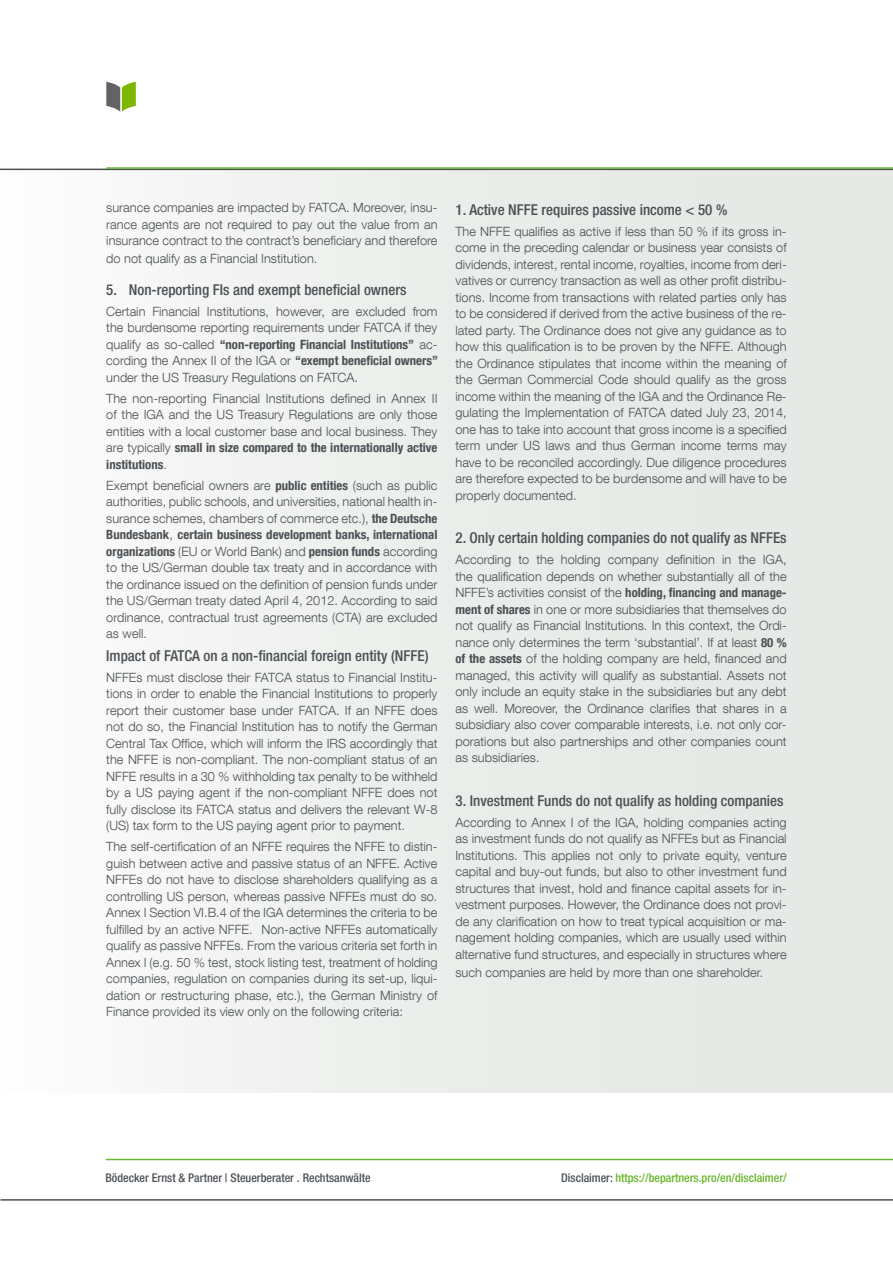
<style>
.page{position:relative;width:893px;height:1263px;background:#fff}
.page>*{position:absolute;margin:0;border:0;box-sizing:border-box;transform-origin:0 0}
.t1{font:500 condensed 15px "Helvetica Neue LT Com";color:#4b5055}
.t2{font:300 12.75px/16.5px "Helvetica Neue LT Com";color:#4b5055;text-align:justify}
.t3{font:500 condensed 12px "Helvetica Neue LT Com";color:#4b5055}
.t4{font:500 condensed 12px "Helvetica Neue LT Com";color:#67b52c}
.s1{font-weight:700;font-stretch:condensed}
.s2{color:#4b5055}
</style>
<div class="page">
<div style="left:0;top:170px;width:893px;height:923px;background:#e6e9e6"></div>
<hr style="left:0;top:169px;width:893px;height:1px;background:#4b5055">
<hr style="left:106px;top:167px;width:787px;height:2px;background:#67b52c">
<svg style="left:106px;top:82px;width:30px;height:30px"></svg>
<hr style="left:106px;top:1159px;width:787px;height:1px;background:#67b52c">
<hr style="left:0;top:1199px;width:893px;height:1px;background:#4b5055">
<p class="t2" style="left:106px;top:199px;width:333px">surance companies are impacted by FATCA. Moreover, insu&shy;rance agents are not required to pay out the value from an insurance contract to the contract’s beneficiary and therefore</p>
<p class="t2" style="left:106px;top:250px;width:213px">do not qualify as a Financial Institution.</p>
<p class="t1" style="left:106px;top:280px;width:302px">5. Non-reporting FIs and exempt beneficial owners</p>
<p class="t2" style="left:106px;top:303px;width:333px">Certain Financial Institutions, however, are excluded from the burdensome reporting requirements under FATCA if they qualify as so-called <span class="s1">“non-reporting Financial Institutions”</span> ac&shy;cording the Annex II of the IGA or <span class="s1">“exempt beneficial owners” </span>under the US Treasury Regulations on FATCA.</p>
<p class="t2" style="left:106px;top:390px;width:333px">The non-reporting Financial Institutions defined in Annex II of the IGA and the US Treasury Regulations are only those entities with a local customer base and local business. They are typically <span class="s1">small in size compared to the internationally active institutions</span>.</p>
<p class="t2" style="left:106px;top:477px;width:333px">Exempt beneficial owners are <span class="s1">public entities</span> (such as public authorities, public schools, and universities, national health in&shy;surance schemes, chambers of commerce etc.), <span class="s1">the Deutsche Bundesbank</span>, <span class="s1">certain business development banks, international organizations</span> (EU or World Bank) and <span class="s1">pension funds</span> according to the US/German double tax treaty and in accordance with the ordinance issued on the definition of pension funds under the US/German treaty dated April 4, 2012. According to said ordinance, contractual trust agreements (CTA) are excluded as well.</p>
<p class="t1" style="left:106px;top:646px;width:324px">Impact of FATCA on a non-financial foreign entity (NFFE)</p>
<p class="t2" style="left:106px;top:669px;width:333px">NFFEs must disclose their FATCA status to Financial Institu&shy;tions in order to enable the Financial Institutions to properly report their customer base under FATCA. If an NFFE does not do so, the Financial Institution has to notify the German Central Tax Office, which will inform the IRS accordingly that the NFFE is non-compliant. The non-compliant status of an NFFE results in a 30 % withholding tax penalty to be withheld by a US paying agent if the non-compliant NFFE does not fully disclose its FATCA status and delivers the relevant W-8 (US) tax form to the US paying agent prior to payment.</p>
<p class="t2" style="left:106px;top:838px;width:333px">The self-certification of an NFFE requires the NFFE to distin&shy;guish between active and passive status of an NFFE. Active NFFEs do not have to disclose shareholders qualifying as a controlling US person, whereas passive NFFEs must do so.<br>Annex I Section VI.B.4 of the IGA determines the criteria to be fulfilled by an active NFFE. Non-active NFFEs automatically qualify as passive NFFEs. From the various criteria set forth in Annex I (e.g. 50 % test, stock listing test, treatment of holding companies, regulation on companies during its set-up, liqui&shy;dation or restructuring phase, etc.), the German Ministry of Finance provided its view only on the following criteria:</p>
<p class="t1" style="left:455px;top:201px;width:273px">1. Active NFFE requires passive income &lt; 50 %</p>
<p class="t2" style="left:455px;top:223px;width:333px">The NFFE qualifies as active if less than 50 % if its gross in&shy;come in the preceding calendar or business year consists of dividends, interest, rental income, royalties, income from deri&shy;vatives or currency transaction as well as other profit distribu&shy;tions. Income from transactions with related parties only has to be considered if derived from the active business of the re&shy;lated party. The Ordinance does not give any guidance as to how this qualification is to be proven by the NFFE. Although the Ordinance stipulates that income within the meaning of the German Commercial Code should qualify as the gross income within the meaning of the IGA and the Ordinance Re&shy;gulating the Implementation of FATCA dated July 23, 2014, one has to take into account that gross income is a specified term under US laws and thus German income terms may have to be reconciled accordingly. Due diligence procedures are therefore expected to be burdensome and will have to be properly documented.</p>
<p class="t1" style="left:455px;top:529px;width:333px">2. Only certain holding companies do not qualify as NFFEs</p>
<p class="t2" style="left:455px;top:551px;width:333px">According to the holding company definition in the IGA, the qualification depends on whether substantially all of the NFFE’s activities consist of the <span class="s1">holding, financing and manage&shy;ment of shares</span> in one or more subsidiaries that themselves do not qualify as Financial Institutions. In this context, the Ordi&shy;nance only determines the term ‘substantial’. If at least <span class="s1">80 % of the assets</span> of the holding company are held, financed and managed, this activity will qualify as substantial. Assets not only include an equity stake in the subsidiaries but any debt as well. Moreover, the Ordinance clarifies that shares in a subsidiary also cover comparable interests, i.e. not only cor&shy;porations but also partnerships and other companies count as subsidiaries.</p>
<p class="t1" style="left:455px;top:792px;width:330px">3. Investment Funds do not qualify as holding companies</p>
<p class="t2" style="left:455px;top:814px;width:333px">According to Annex I of the IGA, holding companies acting as investment funds do not qualify as NFFEs but as Financial Institutions. This applies not only to private equity, venture capital and buy-out funds, but also to other investment fund structures that invest, hold and finance capital assets for in&shy;vestment purposes. However, the Ordinance does not provi&shy;de any clarification on how to treat typical acquisition or ma&shy;nagement holding companies, which are usually used within alternative fund structures, and especially in structures where</p>
<p class="t2" style="left:455px;top:964px;width:309px">such companies are held by more than one shareholder.</p>
<p class="t3" style="left:105px;top:1170px;width:267px">Bödecker Ernst &amp; Partner | Steuerberater . Rechtsanwälte</p>
<p class="t4" style="left:561px;top:1170px;width:227px"><span class="s2">Disclaimer:</span> https://bepartners.pro/en/disclaimer/</p>
</div>
